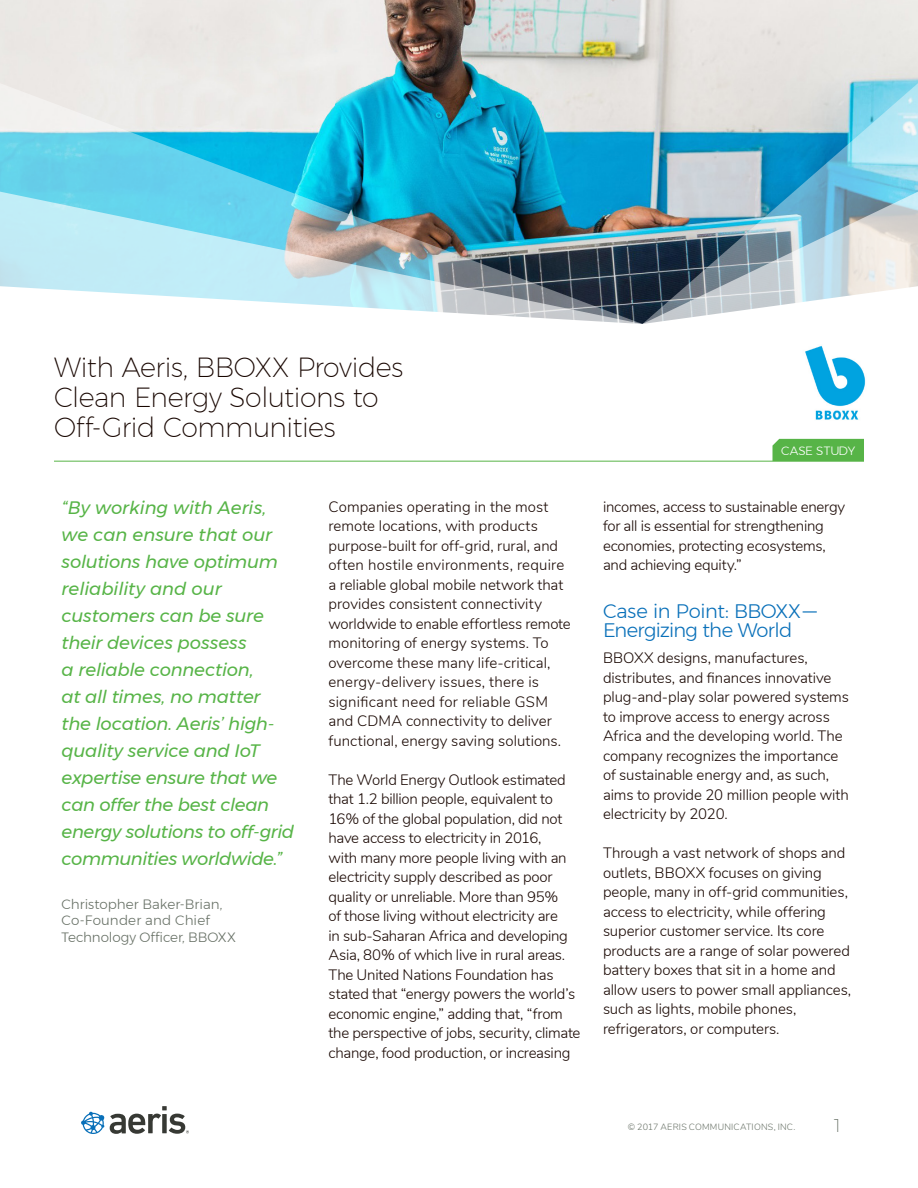
<style>
.page{position:relative;width:918px;height:1188px;background:#fff}
.page>*{position:absolute;margin:0;border:0;box-sizing:border-box;transform-origin:0 0}
.t1{font:200 27px/30px "Montserrat";letter-spacing:-.015em;color:#180600}
.Body_Heading{font:300 19.5px/19.5px "Montserrat";letter-spacing:-.035em;color:#0970b9}
.t2{font:italic 18px/27px "Montserrat";letter-spacing:-.01em;color:#57b447}
.t3{font:200 18px "Montserrat";color:#687166}
.Body_Copy{font:300 15px/19.5px "Nunito";letter-spacing:-.01em;color:#180600}
.Attribution{font:300 13.5px/16.5px "Montserrat";color:#687166}
.t4{font:300 12px "Montserrat";letter-spacing:.01em;color:#fff}
.t5{font:300 9px "Nunito";letter-spacing:.025em;color:#687166}
</style>
<div class="page">
<img style="left:0;top:0;width:918px;height:83px">
<svg style="left:0;top:83px;width:918px;height:109px"></svg>
<img style="left:0;top:192px;width:918px;height:94px">
<svg style="left:0;top:286px;width:918px;height:38px"></svg>
<hr style="left:54px;top:461px;width:810px;height:1px;background:#57b447">
<div style="left:772px;top:439px;width:92px;height:22px;background:#57b447"></div>
<svg style="left:81px;top:1106px;width:108px;height:28px"></svg>
<img style="left:805px;top:345px;width:61px;height:75px">
<p class="t1" style="left:54px;top:352px;width:351px">With Aeris, BBOXX Provides<br>Clean Energy Solutions to<br>Off-Grid Communities</p>
<p class="t2" style="left:62px;top:494px;width:234px">“By working with Aeris, we can ensure that our solutions have optimum reliability and our customers can be sure their devices possess<br>a reliable connection,<br>at all times, no matter the location. Aeris’ high&shy;quality service and IoT expertise ensure that we can offer the best clean energy solutions to off-grid communities worldwide.”</p>
<p class="Attribution" style="left:62px;top:895px;width:176px">Christopher Baker-Brian,<br>Co-Founder and Chief<br>Technology Officer, BBOXX</p>
<p class="Body_Copy" style="left:328px;top:496px;width:244px">Companies operating in the most remote locations, with products purpose-built for off-grid, rural, and often hostile environments, require a reliable global mobile network that provides consistent connectivity worldwide to enable effortless remote monitoring of energy systems. To overcome these many life-critical, energy-delivery issues, there is significant need for reliable GSM and CDMA connectivity to deliver functional, energy saving solutions.</p>
<p class="Body_Copy" style="left:328px;top:769px;width:254px">The World Energy Outlook estimated that 1.2 billion people, equivalent to 16% of the global population, did not have access to electricity in 2016,<br>with many more people living with an electricity supply described as poor quality or unreliable. More than 95%<br>of those living without electricity are<br>in sub-Saharan Africa and developing Asia, 80% of which live in rural areas.<br>The United Nations Foundation has stated that “energy powers the world’s economic engine,” adding that, “from the perspective of jobs, security, climate change, food production, or increasing</p>
<p class="t4" style="left:781px;top:442px;width:76px">CASE STUDY</p>
<p class="Body_Copy" style="left:603px;top:496px;width:244px">incomes, access to sustainable energy for all is essential for strengthening economies, protecting ecosystems, and achieving equity.”</p>
<p class="Body_Heading" style="left:603px;top:601px;width:215px">Case in Point: BBOXX—<br>Energizing the World</p>
<p class="Body_Copy" style="left:603px;top:647px;width:248px">BBOXX designs, manufactures, distributes, and finances innovative plug-and-play solar powered systems to improve access to energy across Africa and the developing world. The company recognizes the importance of sustainable energy and, as such, aims to provide 20 million people with electricity by 2020.</p>
<p class="Body_Copy" style="left:603px;top:842px;width:250px">Through a vast network of shops and outlets, BBOXX focuses on giving people, many in off-grid communities, access to electricity, while offering superior customer service. Its core products are a range of solar powered battery boxes that sit in a home and allow users to power small appliances, such as lights, mobile phones, refrigerators, or computers.</p>
<p class="t5" style="left:628px;top:1120px;width:169px">© 2017 AERIS COMMUNICATIONS, INC.</p>
<p class="t3" style="left:834px;top:1112px;width:8px">1</p>
</div>
